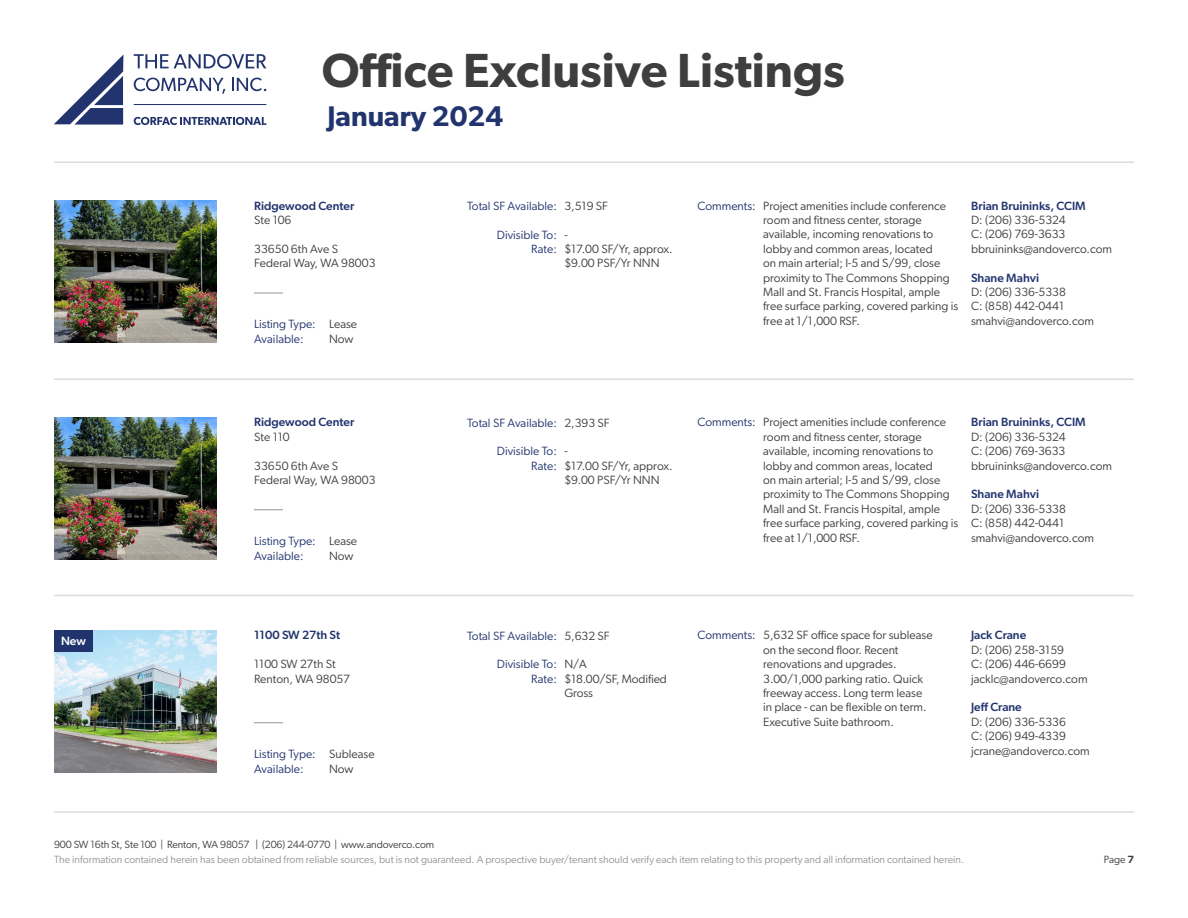
<style>
.page{position:relative;width:1188px;height:918px;background:#fff}
.page>*{position:absolute;margin:0;border:0;box-sizing:border-box;transform-origin:0 0}
.t1{font:600 48px "Gibson";color:#3e3e3f}
.t2{font:600 28.5px "Gibson";color:#22346e}
.t3{font:12px/14.4px "Gibson";color:#3e3e3f}
.t4{font:12px "Gibson";color:#22346e}
.t5{font:500 12px "Gibson";color:#22346e}
.t6{font:500 12px "Gibson";color:#fff}
.t7{font:10.5px "Gibson";color:#939598}
.t8{font:10.5px "Gibson";letter-spacing:-.01em;color:#3e3e3f}
.s1{font-weight:600}
</style>
<div class="page">
<svg style="left:54px;top:55px;width:69px;height:70px"></svg>
<svg style="left:134px;top:54px;width:132px;height:15px"></svg>
<hr style="left:134px;top:104px;width:132px;height:1px;background:#22336d">
<svg style="left:134px;top:117px;width:132px;height:8px"></svg>
<svg style="left:134px;top:78px;width:91px;height:16px"></svg>
<svg style="left:232px;top:78px;width:34px;height:13px"></svg>
<hr style="left:54px;top:162px;width:1080px;height:1px;background:#dcdddf">
<hr style="left:54px;top:379px;width:1080px;height:1px;background:#dcdddf">
<hr style="left:54px;top:811px;width:1080px;height:2px;background:#dcdddf">
<hr style="left:54px;top:595px;width:1080px;height:1px;background:#dcdddf">
<img style="left:54px;top:630px;width:162px;height:142px">
<svg style="left:254px;top:722px;width:29px;height:1px"></svg>
<div style="left:54px;top:630px;width:39px;height:21px;background:#22346e"></div>
<img style="left:54px;top:417px;width:162px;height:142px">
<svg style="left:254px;top:509px;width:29px;height:1px"></svg>
<img style="left:54px;top:200px;width:162px;height:143px">
<svg style="left:254px;top:293px;width:29px;height:1px"></svg>
<h1 class="t1" style="left:322px;top:42px;width:525px">Office Exclusive Listings</h1>
<h2 class="t2" style="left:327px;top:100px;width:177px">January 2024</h2>
<p class="t5" style="left:254px;top:198px;width:102px">Ridgewood Center</p>
<p class="t3" style="left:254px;top:212px;width:39px">Ste 106</p>
<p class="t3" style="left:254px;top:241px;width:85px">33650 6th Ave S</p>
<p class="t3" style="left:254px;top:256px;width:123px">Federal Way, WA 98003</p>
<p class="t4" style="left:254px;top:317px;width:63px">Listing Type:</p>
<p class="t4" style="left:254px;top:331px;width:51px">Available:</p>
<p class="t3" style="left:329px;top:317px;width:30px">Lease</p>
<p class="t3" style="left:329px;top:331px;width:26px">Now</p>
<p class="t5" style="left:254px;top:415px;width:102px">Ridgewood Center</p>
<p class="t3" style="left:254px;top:429px;width:37px">Ste 110</p>
<p class="t3" style="left:254px;top:458px;width:85px">33650 6th Ave S</p>
<p class="t3" style="left:254px;top:472px;width:123px">Federal Way, WA 98003</p>
<p class="t6" style="left:61px;top:634px;width:26px">New</p>
<p class="t4" style="left:254px;top:534px;width:63px">Listing Type:</p>
<p class="t4" style="left:254px;top:548px;width:51px">Available:</p>
<p class="t3" style="left:329px;top:534px;width:30px">Lease</p>
<p class="t3" style="left:329px;top:548px;width:26px">Now</p>
<p class="t5" style="left:254px;top:628px;width:87px">1100 SW 27th St</p>
<p class="t3" style="left:254px;top:657px;width:83px">1100 SW 27th St</p>
<p class="t3" style="left:254px;top:671px;width:97px">Renton, WA 98057</p>
<p class="t4" style="left:254px;top:747px;width:63px">Listing Type:</p>
<p class="t4" style="left:254px;top:761px;width:51px">Available:</p>
<p class="t3" style="left:329px;top:747px;width:47px">Sublease</p>
<p class="t3" style="left:329px;top:761px;width:26px">Now</p>
<p class="t8" style="left:54px;top:838px;width:382px">900 SW 16th St, Ste 100 | Renton, WA 98057 | (206) 244-0770 | www.andoverco.com</p>
<p class="t4" style="left:467px;top:198px;width:91px">Total SF Available:</p>
<p class="t4" style="left:497px;top:227px;width:62px">Divisible To:</p>
<p class="t4" style="left:531px;top:242px;width:27px">Rate:</p>
<p class="t3" style="left:564px;top:198px;width:45px">3,519 SF</p>
<p class="t3" style="left:564px;top:227px;width:5px">-</p>
<p class="t3" style="left:564px;top:242px;width:110px">$17.00 SF/Yr, approx.</p>
<p class="t3" style="left:564px;top:256px;width:97px">$9.00 PSF/Yr NNN</p>
<p class="t4" style="left:698px;top:198px;width:60px">Comments:</p>
<p class="t3" style="left:763px;top:198px;width:197px">Project amenities include conference room and fitness center, storage available, incoming renovations to lobby and common areas, located<br>on main arterial; I-5 and S/99, close proximity to The Commons Shopping Mall and St. Francis Hospital, ample free surface parking, covered parking is free at 1/1,000 RSF.</p>
<p class="t5" style="left:971px;top:198px;width:116px">Brian Bruininks, CCIM</p>
<p class="t3" style="left:971px;top:212px;width:96px">D: (206) 336-5324</p>
<p class="t3" style="left:971px;top:227px;width:96px">C: (206) 769-3633</p>
<p class="t3" style="left:971px;top:241px;width:143px">bbruininks@andoverco.com</p>
<p class="t5" style="left:971px;top:270px;width:70px">Shane Mahvi</p>
<p class="t3" style="left:971px;top:284px;width:96px">D: (206) 336-5338</p>
<p class="t3" style="left:971px;top:299px;width:95px">C: (858) 442-0441</p>
<p class="t3" style="left:971px;top:313px;width:125px">smahvi@andoverco.com</p>
<p class="t4" style="left:467px;top:415px;width:91px">Total SF Available:</p>
<p class="t4" style="left:497px;top:444px;width:62px">Divisible To:</p>
<p class="t4" style="left:531px;top:458px;width:27px">Rate:</p>
<p class="t3" style="left:564px;top:415px;width:47px">2,393 SF</p>
<p class="t3" style="left:564px;top:444px;width:5px">-</p>
<p class="t3" style="left:564px;top:458px;width:110px">$17.00 SF/Yr, approx.</p>
<p class="t3" style="left:564px;top:473px;width:97px">$9.00 PSF/Yr NNN</p>
<p class="t4" style="left:698px;top:415px;width:60px">Comments:</p>
<p class="t3" style="left:763px;top:415px;width:197px">Project amenities include conference room and fitness center, storage available, incoming renovations to lobby and common areas, located<br>on main arterial; I-5 and S/99, close proximity to The Commons Shopping Mall and St. Francis Hospital, ample free surface parking, covered parking is free at 1/1,000 RSF.</p>
<p class="t5" style="left:971px;top:415px;width:116px">Brian Bruininks, CCIM</p>
<p class="t3" style="left:971px;top:429px;width:96px">D: (206) 336-5324</p>
<p class="t3" style="left:971px;top:444px;width:96px">C: (206) 769-3633</p>
<p class="t3" style="left:971px;top:458px;width:143px">bbruininks@andoverco.com</p>
<p class="t5" style="left:971px;top:487px;width:70px">Shane Mahvi</p>
<p class="t3" style="left:971px;top:501px;width:96px">D: (206) 336-5338</p>
<p class="t3" style="left:971px;top:516px;width:95px">C: (858) 442-0441</p>
<p class="t3" style="left:971px;top:530px;width:125px">smahvi@andoverco.com</p>
<p class="t4" style="left:467px;top:628px;width:91px">Total SF Available:</p>
<p class="t4" style="left:497px;top:657px;width:62px">Divisible To:</p>
<p class="t4" style="left:531px;top:671px;width:27px">Rate:</p>
<p class="t3" style="left:564px;top:628px;width:47px">5,632 SF</p>
<p class="t3" style="left:564px;top:657px;width:24px">N/A</p>
<p class="t3" style="left:564px;top:671px;width:104px">$18.00/SF, Modified</p>
<p class="t3" style="left:564px;top:686px;width:30px">Gross</p>
<p class="t4" style="left:698px;top:628px;width:60px">Comments:</p>
<p class="t3" style="left:763px;top:628px;width:171px">5,632 SF office space for sublease on the second floor. Recent renovations and upgrades.<br>3.00/1,000 parking ratio. Quick freeway access. Long term lease in place - can be flexible on term.<br>Executive Suite bathroom.</p>
<p class="t5" style="left:971px;top:628px;width:57px">Jack Crane</p>
<p class="t3" style="left:971px;top:642px;width:95px">D: (206) 258-3159</p>
<p class="t3" style="left:971px;top:657px;width:96px">C: (206) 446-6699</p>
<p class="t3" style="left:971px;top:671px;width:118px">jacklc@andoverco.com</p>
<p class="t5" style="left:971px;top:700px;width:52px">Jeff Crane</p>
<p class="t3" style="left:971px;top:714px;width:96px">D: (206) 336-5336</p>
<p class="t3" style="left:971px;top:729px;width:96px">C: (206) 949-4339</p>
<p class="t3" style="left:971px;top:743px;width:120px">jcrane@andoverco.com</p>
<p class="t7" style="left:54px;top:853px;width:912px">The information contained herein has been obtained from reliable sources, but is not guaranteed. A prospective buyer/tenant should verify each item relating to this property and all information contained herein.</p>
<p class="t8" style="left:1104px;top:853px;width:32px">Page <span class="s1">7</span></p>
</div>
